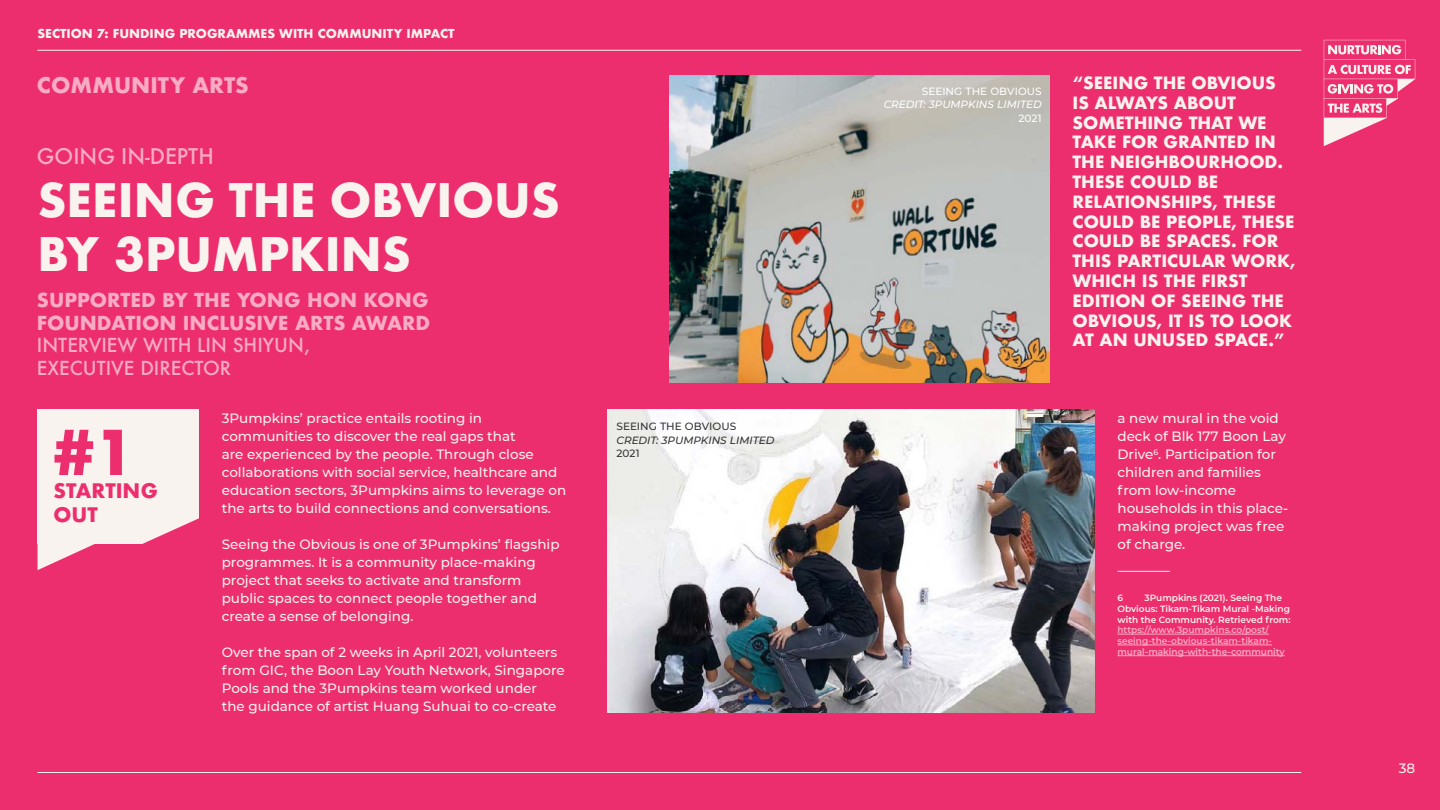
<style>
.page{position:relative;width:1440px;height:810px;background:#ed2e6e}
.page>*{position:absolute;margin:0;border:0;box-sizing:border-box;transform-origin:0 0}
.t1{font:700 60px "Futura";color:#ed2e6e}
.t2{font:700 45px/54px "Futura";color:#f8f3ee}
.t3{font:700 21px "Futura";color:#f7abc4}
.t4{font:500 21px "Futura";color:#f7abc4}
.t5{font:700 19.5px/23.4px "Futura";color:#ed2e6e}
.t6{font:700 18.75px/22.5px "Futura";color:#f7abc4}
.t7{font:500 18.75px/22.5px "Futura";color:#f7abc4}
.t8{font:700 16.5px/19.8px "Futura";color:#f8f3ee}
.t9{font:500 13.5px/18px "Montserrat";color:#f8f3ee}
.t10{font:700 12px "Futura";color:#f8f3ee}
.t11{font:italic 500 10.5px "Montserrat";color:#333}
.t12{font:italic 500 10.5px "Montserrat";color:#fff}
.t13{font:500 10.5px "Montserrat";letter-spacing:.005em;color:#333}
.t14{font:500 10.5px "Montserrat";letter-spacing:.005em;color:#fff}
.t15{font:600 9px/10.8px "Montserrat";color:#f7abc4}
.t16{font:600 9px/10.8px "Montserrat";color:#f8f3ee}
</style>
<div class="page">
<div style="left:38px;top:409px;width:161px;height:135px;background:#f8f3ee"></div>
<svg style="left:38px;top:518px;width:161px;height:52px"></svg>
<img style="left:608px;top:410px;width:487px;height:302px">
<img style="left:669px;top:75px;width:381px;height:307px">
<hr style="left:1118px;top:634px;width:151px;height:1px;background:#f7abc4">
<hr style="left:1118px;top:645px;width:154px;height:1px;background:#f7abc4">
<hr style="left:1118px;top:656px;width:167px;height:1px;background:#f7abc4">
<hr style="left:1118px;top:571px;width:52px;height:1px;background:#f8f3ee">
<svg style="left:1324px;top:40px;width:91px;height:106px"></svg>
<hr style="left:38px;top:50px;width:1263px;height:1px;background:#f8f3ee">
<hr style="left:38px;top:772px;width:1263px;height:1px;background:#f8f3ee">
<p class="t10" style="left:38px;top:24px;width:419px">SECTION 7: FUNDING PROGRAMMES WITH COMMUNITY IMPACT</p>
<h3 class="t3" style="left:37px;top:70px;width:213px">COMMUNITY ARTS</h3>
<h3 class="t4" style="left:37px;top:141px;width:178px">GOING IN-DEPTH</h3>
<h2 class="t2" style="left:38px;top:173px;width:524px">SEEING THE OBVIOUS<br>BY 3PUMPKINS</h2>
<h3 class="t6" style="left:37px;top:289px;width:395px">SUPPORTED BY THE YONG HON KONG<br>FOUNDATION INCLUSIVE ARTS AWARD</h3>
<h3 class="t7" style="left:37px;top:334px;width:275px">INTERVIEW WITH LIN SHIYUN,<br>EXECUTIVE DIRECTOR</h3>
<h1 class="t1" style="left:53px;top:409px;width:83px">#1</h1>
<h3 class="t5" style="left:53px;top:479px;width:106px">STARTING<br>OUT</h3>
<p class="t9" style="left:222px;top:409px;width:346px">3Pumpkins’ practice entails rooting in communities to discover the real gaps that<br>are experienced by the people. Through close collaborations with social service, healthcare and education sectors, 3Pumpkins aims to leverage on the arts to build connections and conversations.</p>
<p class="t9" style="left:222px;top:535px;width:339px">Seeing the Obvious is one of 3Pumpkins’ flagship programmes. It is a community place-making project that seeks to activate and transform public spaces to connect people together and create a sense of belonging.</p>
<p class="t9" style="left:222px;top:643px;width:345px">Over the span of 2 weeks in April 2021, volunteers from GIC, the Boon Lay Youth Network, Singapore Pools and the 3Pumpkins team worked under<br>the guidance of artist Huang Suhuai to co-create</p>
<p class="t13" style="left:616px;top:419px;width:121px">SEEING THE OBVIOUS</p>
<p class="t11" style="left:616px;top:433px;width:160px">CREDIT: 3PUMPKINS LIMITED</p>
<p class="t13" style="left:616px;top:446px;width:25px">2021</p>
<p class="t14" style="left:922px;top:84px;width:121px">SEEING THE OBVIOUS</p>
<p class="t12" style="left:884px;top:97px;width:160px">CREDIT: 3PUMPKINS LIMITED</p>
<p class="t14" style="left:1019px;top:111px;width:25px">2021</p>
<p class="t8" style="left:1072px;top:73px;width:225px">“SEEING THE OBVIOUS<br>IS ALWAYS ABOUT<br>SOMETHING THAT WE<br>TAKE FOR GRANTED IN<br>THE NEIGHBOURHOOD.<br>THESE COULD BE<br>RELATIONSHIPS, THESE<br>COULD BE PEOPLE, THESE<br>COULD BE SPACES. FOR<br>THIS PARTICULAR WORK,<br>WHICH IS THE FIRST<br>EDITION OF SEEING THE<br>OBVIOUS, IT IS TO LOOK<br>AT AN UNUSED SPACE.”</p>
<p class="t9" style="left:1117px;top:409px;width:172px">a new mural in the void deck of Blk 177 Boon Lay<br>Drive<sup>6</sup>. Participation for children and families from low-income households in this place&shy;making project was free of charge.</p>
<p class="t16" style="left:1118px;top:592px;width:175px;text-indent:27px">3Pumpkins (2021). Seeing The<br>Obvious: Tikam-Tikam Mural -Making with the Community. Retrieved from:</p>
<p class="t15" style="left:1118px;top:624px;width:169px">https://www.3pumpkins.co/post/ seeing-the-obvious-tikam-tikam&shy;mural-making-with-the-community</p>
<p class="t16" style="left:1118px;top:592px;width:7px">6</p>
<p class="t9" style="left:1399px;top:758px;width:18px">38</p>
</div>
